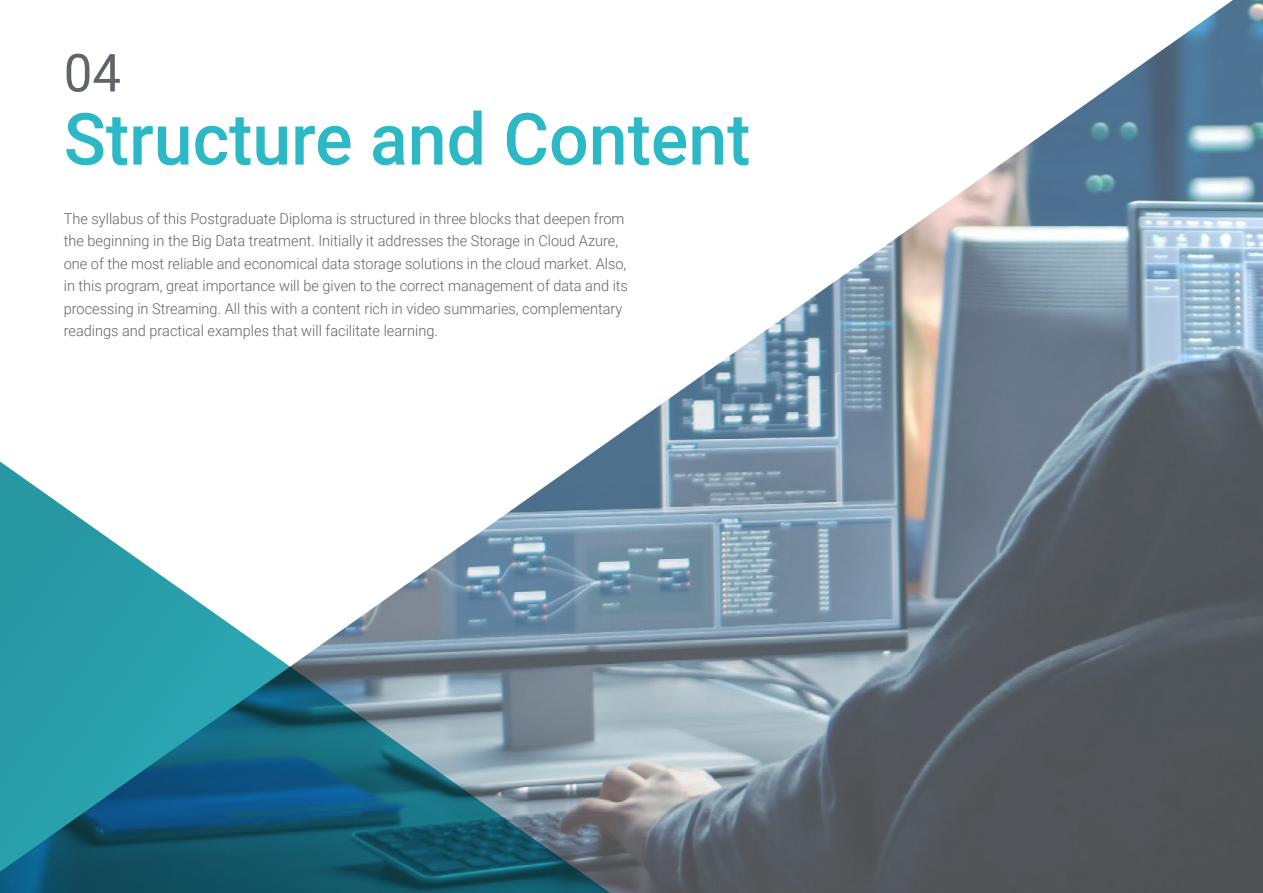
<style>
.page{position:relative;width:1263px;height:893px;background:#fff}
.page>*{position:absolute;margin:0;border:0;box-sizing:border-box;transform-origin:0 0}
.t1{font:500 72px "Roboto";color:#2db8c5}
.t2{font:52.5px "Roboto";color:#61646a}
.t3{font:300 15px/22.5px "Roboto";color:#61646a}
</style>
<div class="page">
<img style="left:602px;top:0;width:661px;height:893px">
<svg style="left:0;top:446px;width:640px;height:447px"></svg>
<h2 class="t2" style="left:64px;top:36px;width:59px">04</h2>
<h1 class="t1" style="left:64px;top:89px;width:688px">Structure and Content</h1>
<p class="t3" style="left:64px;top:207px;width:566px">The syllabus of this Postgraduate Diploma is structured in three blocks that deepen from the beginning in the Big Data treatment. Initially it addresses the Storage in Cloud Azure, one of the most reliable and economical data storage solutions in the cloud market. Also, in this program, great importance will be given to the correct management of data and its processing in Streaming. All this with a content rich in video summaries, complementary readings and practical examples that will facilitate learning.</p>
</div>
